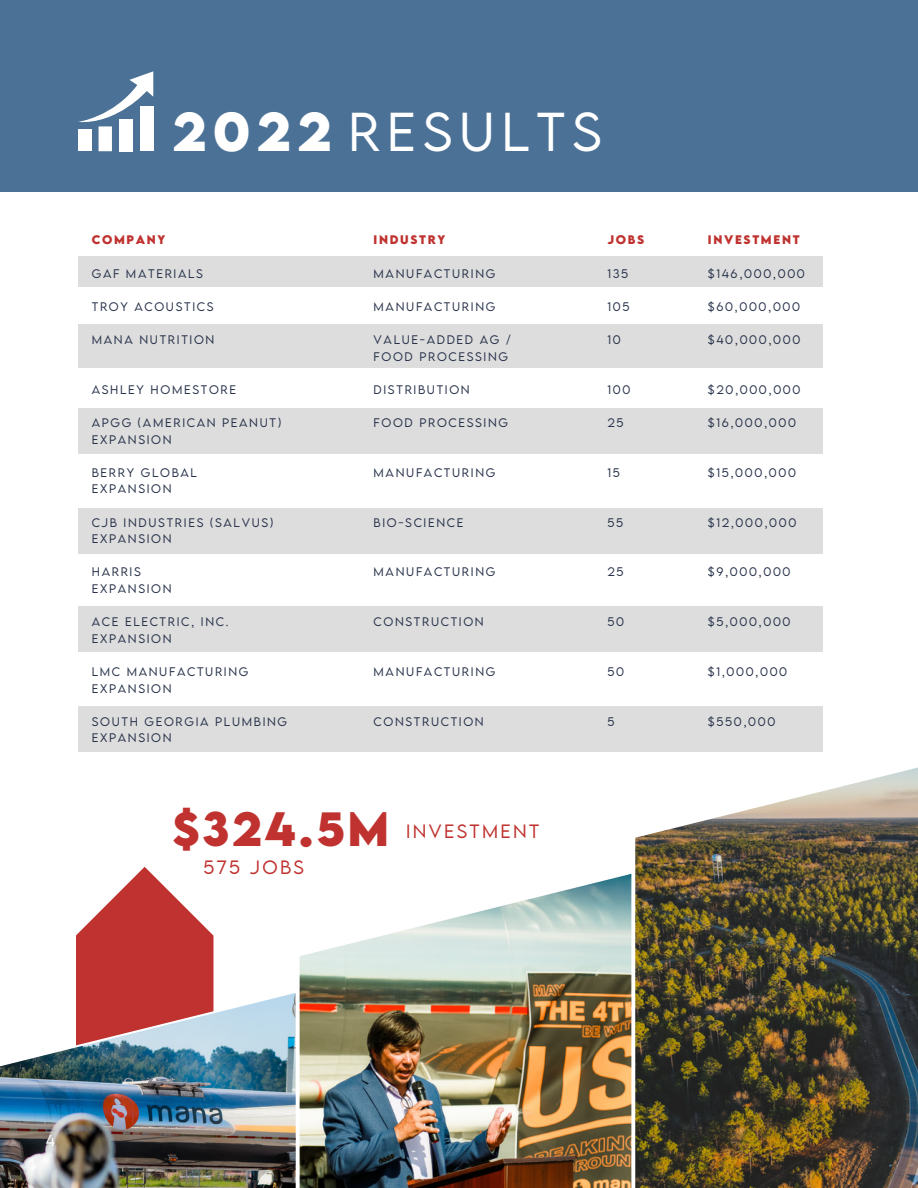
<style>
.page{position:relative;width:918px;height:1188px;background:#fff}
.page>*{position:absolute;margin:0;border:0;box-sizing:border-box;transform-origin:0 0}
.t1{font:300 48.6px "LEMONMILK";color:#fff}
.t2{font:700 42.6px "LEMONMILK";color:#bf322f}
.t3{font:300 17.1px "LEMONMILK";letter-spacing:.195em;color:#bf322f}
.t4{font:300 14.1px "LEMONMILK";color:#fff}
.t5{font:300 11.1px/16.6px "LEMONMILK";letter-spacing:.15em;color:#27324a}
.t6{font:700 11.1px "LEMONMILK";letter-spacing:.15em;color:#bf322f}
.s1{font-weight:700}
</style>
<div class="page">
<div style="left:0;top:0;width:918px;height:192px;background:#4b7196"></div>
<svg style="left:76px;top:867px;width:137px;height:123px"></svg>
<img style="left:0;top:990px;width:296px;height:198px">
<img style="left:299px;top:873px;width:333px;height:315px">
<div style="left:78px;top:706px;width:744px;height:46px;background:#ddd"></div>
<img style="left:635px;top:767px;width:283px;height:421px">
<div style="left:78px;top:325px;width:744px;height:43px;background:#ddd"></div>
<div style="left:78px;top:257px;width:744px;height:30px;background:#ddd"></div>
<div style="left:78px;top:508px;width:744px;height:46px;background:#ddd"></div>
<div style="left:78px;top:606px;width:744px;height:46px;background:#ddd"></div>
<div style="left:78px;top:129px;width:13px;height:22px;background:#fff"></div>
<div style="left:99px;top:126px;width:13px;height:25px;background:#fff"></div>
<div style="left:119px;top:119px;width:14px;height:32px;background:#fff"></div>
<div style="left:140px;top:106px;width:13px;height:45px;background:#fff"></div>
<svg style="left:78px;top:71px;width:75px;height:52px"></svg>
<div style="left:78px;top:408px;width:744px;height:46px;background:#ddd"></div>
<h1 class="t1" style="left:172px;top:98px;width:428px"><span class="s1">2022</span> RESULTS</h1>
<p class="t6" style="left:92px;top:232px;width:75px">COMPANY</p>
<p class="t5" style="left:92px;top:265px;width:113px">GAF MATERIALS</p>
<p class="t5" style="left:92px;top:298px;width:123px">TROY ACOUSTICS</p>
<p class="t5" style="left:92px;top:331px;width:124px">MANA NUTRITION</p>
<p class="t5" style="left:92px;top:381px;width:146px">ASHLEY HOMESTORE</p>
<p class="t5" style="left:92px;top:414px;width:191px">APGG (AMERICAN PEANUT)<br>EXPANSION</p>
<p class="t5" style="left:92px;top:464px;width:107px">BERRY GLOBAL<br>EXPANSION</p>
<p class="t5" style="left:92px;top:514px;width:183px">CJB INDUSTRIES (SALVUS)<br>EXPANSION</p>
<p class="t5" style="left:92px;top:563px;width:81px">HARRIS<br>EXPANSION</p>
<p class="t5" style="left:92px;top:613px;width:138px">ACE ELECTRIC, INC.<br>EXPANSION</p>
<p class="t5" style="left:92px;top:663px;width:158px">LMC MANUFACTURING<br>EXPANSION</p>
<p class="t5" style="left:92px;top:713px;width:197px">SOUTH GEORGIA PLUMBING<br>EXPANSION</p>
<p class="t6" style="left:374px;top:232px;width:73px">INDUSTRY</p>
<p class="t5" style="left:374px;top:265px;width:123px">MANUFACTURING</p>
<p class="t5" style="left:374px;top:298px;width:123px">MANUFACTURING</p>
<p class="t5" style="left:374px;top:331px;width:139px">VALUE-ADDED AG /<br>FOOD PROCESSING</p>
<p class="t5" style="left:374px;top:381px;width:98px">DISTRIBUTION</p>
<p class="t5" style="left:374px;top:414px;width:136px">FOOD PROCESSING</p>
<p class="t5" style="left:374px;top:464px;width:123px">MANUFACTURING</p>
<p class="t5" style="left:374px;top:514px;width:91px">BIO-SCIENCE</p>
<p class="t5" style="left:374px;top:563px;width:123px">MANUFACTURING</p>
<p class="t5" style="left:374px;top:613px;width:112px">CONSTRUCTION</p>
<p class="t5" style="left:374px;top:663px;width:123px">MANUFACTURING</p>
<p class="t5" style="left:374px;top:713px;width:112px">CONSTRUCTION</p>
<p class="t6" style="left:607px;top:232px;width:38px">JOBS</p>
<p class="t5" style="left:607px;top:265px;width:22px">135</p>
<p class="t5" style="left:607px;top:298px;width:24px">105</p>
<p class="t5" style="left:607px;top:331px;width:15px">10</p>
<p class="t5" style="left:607px;top:381px;width:24px">100</p>
<p class="t5" style="left:607px;top:414px;width:18px">25</p>
<p class="t5" style="left:607px;top:464px;width:14px">15</p>
<p class="t5" style="left:607px;top:514px;width:17px">55</p>
<p class="t5" style="left:607px;top:563px;width:18px">25</p>
<p class="t5" style="left:607px;top:613px;width:18px">50</p>
<p class="t5" style="left:607px;top:663px;width:18px">50</p>
<p class="t5" style="left:607px;top:713px;width:9px">5</p>
<h2 class="t2" style="left:172px;top:800px;width:218px">$324.5M</h2>
<h3 class="t3" style="left:406px;top:820px;width:134px">INVESTM ENT</h3>
<h3 class="t3" style="left:204px;top:855px;width:101px">575 JO BS</h3>
<p class="t6" style="left:708px;top:232px;width:93px">INVESTMENT</p>
<p class="t5" style="left:708px;top:265px;width:98px">$146,000,000</p>
<p class="t5" style="left:708px;top:298px;width:94px">$60,000,000</p>
<p class="t5" style="left:708px;top:331px;width:94px">$40,000,000</p>
<p class="t5" style="left:708px;top:381px;width:94px">$20,000,000</p>
<p class="t5" style="left:708px;top:414px;width:89px">$16,000,000</p>
<p class="t5" style="left:708px;top:464px;width:90px">$15,000,000</p>
<p class="t5" style="left:708px;top:514px;width:90px">$12,000,000</p>
<p class="t5" style="left:708px;top:563px;width:84px">$9,000,000</p>
<p class="t5" style="left:708px;top:613px;width:84px">$5,000,000</p>
<p class="t5" style="left:708px;top:663px;width:81px">$1,000,000</p>
<p class="t5" style="left:708px;top:713px;width:69px">$550,000</p>
<p class="t4" style="left:46px;top:1130px;width:11px">4</p>
</div>
